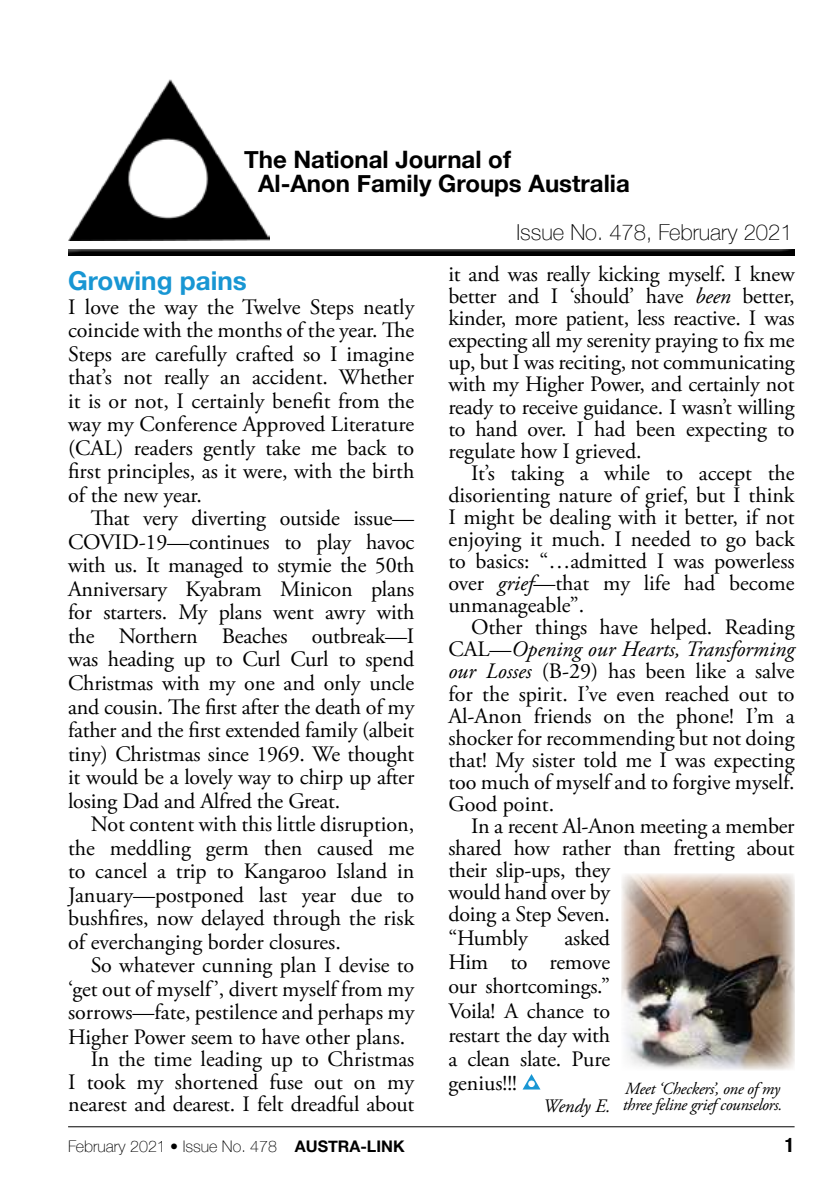
<style>
.page{position:relative;width:840px;height:1191px;background:#fff}
.page>*{position:absolute;margin:0;border:0;box-sizing:border-box;transform-origin:0 0}
.t1{font:700 26px "Helvetica Neue";color:#1896d3}
.t2{font:700 24px/24px "Helvetica Neue";color:#000}
.t3{font:22px/22px "Adobe Garamond Pro";color:#000;text-align:justify}
.t4{font:100 22px "Helvetica Neue";color:#000}
.t5{font:700 condensed 20px "Helvetica Neue";color:#000}
.t6{font:italic 19px "Adobe Garamond Pro";color:#000}
.t7{font:italic 17px/16px "Adobe Garamond Pro";letter-spacing:-.02em;color:#000}
.t8{font:100 16px "Helvetica Neue";color:#000}
.s1{font-style:italic}
.s2{font-weight:700}
</style>
<div class="page">
<hr style="left:68px;top:1126px;width:726px;height:1px;background:#000">
<svg style="left:523px;top:1074px;width:17px;height:15px"></svg>
<img style="left:68px;top:80px;width:201px;height:160px">
<div style="left:66px;top:247px;width:728px;height:9px;background:#000;opacity:.75"></div>
<img style="left:621px;top:873px;width:173px;height:197px">
<p class="t2" style="left:258px;top:148px;width:373px;text-indent:-14px">The National Journal of<br>Al-Anon Family Groups Australia</p>
<p class="t4" style="left:516px;top:216px;width:277px">Issue No. 478, February 2021</p>
<p class="t1" style="left:68px;top:260px;width:180px">Growing pains</p>
<p class="t3" style="left:68px;top:295px;width:347px;line-height:23.6px">I love the way the Twelve Steps neatly coincide with the months of the year. The Steps are carefully crafted so I imagine that’s not really an accident. Whether it is or not, I certainly benefit from the way my Conference Approved Literature (CAL) readers gently take me back to first principles, as it were, with the birth of the new year.</p>
<p class="t3" style="left:68px;top:507px;width:347px;line-height:23.6px;text-indent:23px">That very diverting outside issue— COVID-19—continues to play havoc with us. It managed to stymie the 50th Anniversary Kyabram Minicon plans for starters. My plans went awry with the Northern Beaches outbreak—I was heading up to Curl Curl to spend Christmas with my one and only uncle and cousin. The first after the death of my father and the first extended family (albeit tiny) Christmas since 1969. We thought it would be a lovely way to chirp up after losing Dad and Alfred the Great.</p>
<p class="t3" style="left:68px;top:813px;width:347px;line-height:23.6px;text-indent:23px">Not content with this little disruption, the meddling germ then caused me to cancel a trip to Kangaroo Island in January—postponed last year due to bushfires, now delayed through the risk of everchanging border closures.</p>
<p class="t3" style="left:68px;top:954px;width:347px;line-height:23.8px;text-indent:23px">So whatever cunning plan I devise to ‘get out of myself’, divert myself from my sorrows—fate, pestilence and perhaps my Higher Power seem to have other plans.</p>
<p class="t3" style="left:68px;top:1049px;width:347px;line-height:22.6px;text-indent:23px">In the time leading up to Christmas I took my shortened fuse out on my nearest and dearest. I felt dreadful about</p>
<p class="t3" style="left:448px;top:264px;width:347px">it and was really kicking myself. I knew better and I ‘should’ have <span class="s1">been</span> better, kinder, more patient, less reactive. I was expecting all my serenity praying to fix me up, but I was reciting, not communicating with my Higher Power, and certainly not ready to receive guidance. I wasn’t willing to hand over. I had been expecting to regulate how I grieved.</p>
<p class="t3" style="left:448px;top:462px;width:347px;text-indent:23px">It’s taking a while to accept the disorienting nature of grief, but I think I might be dealing with it better, if not enjoying it much. I needed to go back to basics: “…admitted I was powerless over <span class="s1">grief</span>—that my life had become unmanageable”.</p>
<p class="t3" style="left:448px;top:617px;width:347px;text-indent:23px">Other things have helped. Reading CAL—<span class="s1">Opening our Hearts, Transforming our Losses</span> (B-29) has been like a salve for the spirit. I’ve even reached out to Al-Anon friends on the phone! I’m a shocker for recommending but not doing that! My sister told me I was expecting too much of myself and to forgive myself.<br>Good point.</p>
<p class="t3" style="left:448px;top:815px;width:347px;text-align:left;text-indent:23px">In a recent Al-Anon meeting a member shared how rather than fretting about their slip-ups, they<br>would hand over by<br>doing a Step Seven.</p>
<p class="t3" style="left:448px;top:928px;width:81px">“Humbly</p>
<p class="t3" style="left:448px;top:927px;width:163px;line-height:24px;text-indent:116px">asked Him to remove our shortcomings.” Voila! A chance to restart the day with a clean slate. Pure genius!!!</p>
<p class="t6" style="left:543px;top:1094px;width:69px">Wendy E.</p>
<p class="t7" style="left:622px;top:1080px;width:161px">Meet ‘Checkers’, one of my three feline grief counselors.</p>
<p class="t8" style="left:68px;top:1134px;width:338px">February 2021 • Issue No. 478 <span class="s2">AUSTRA-LINK</span></p>
<p class="t5" style="left:784px;top:1128px;width:11px">1</p>
</div>
